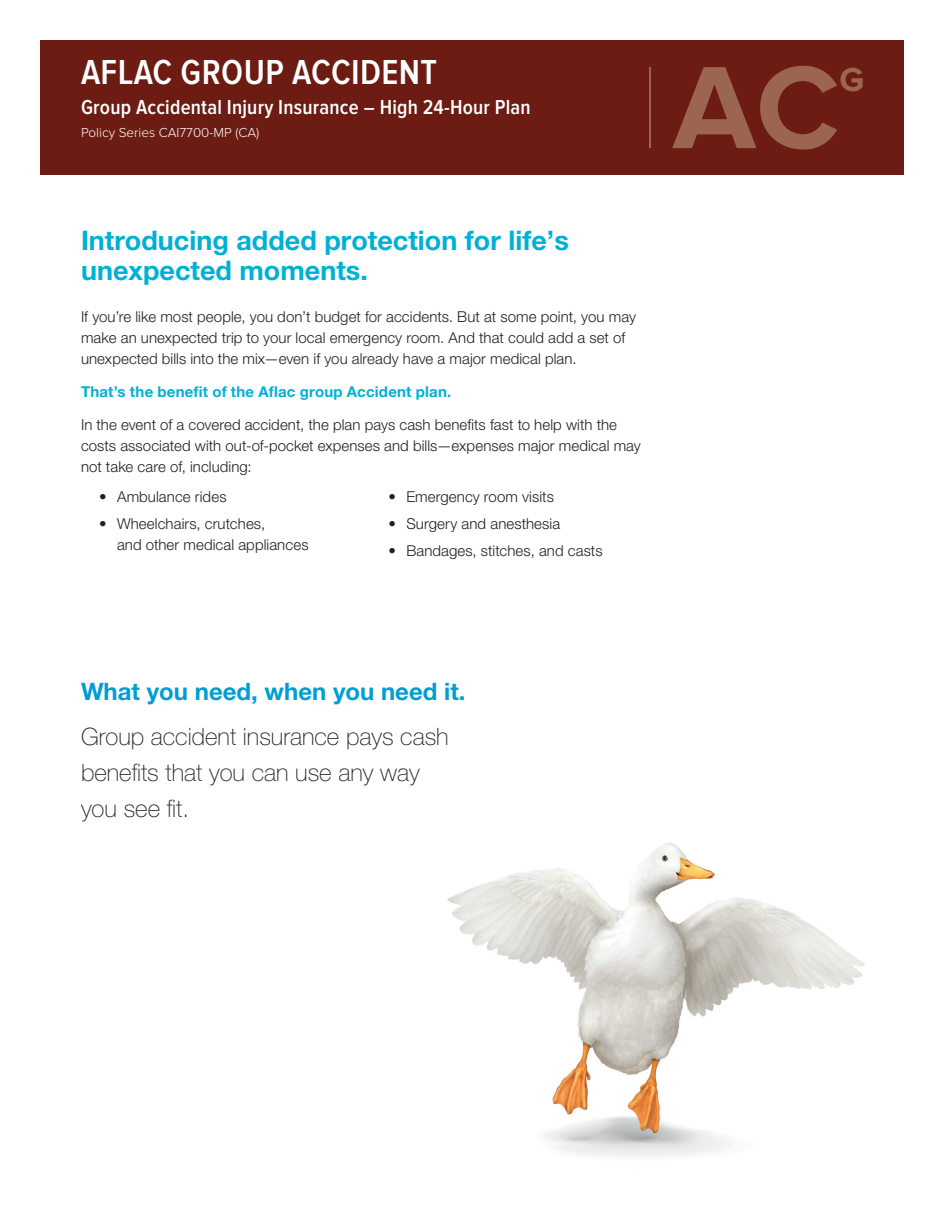
<style>
.page{position:relative;width:945px;height:1215px;background:#fff}
.page>*{position:absolute;margin:0;border:0;box-sizing:border-box;transform-origin:0 0}
.t1{font:700 121.5px "Proxima Nova";color:#9b6551}
.t2{font:600 36px "Proxima Nova Cond";letter-spacing:.01em;color:#fff}
.t3{font:700 34.5px "Proxima Nova";color:#9b6551}
.t4{font:700 27px/30px "Helvetica Neue CELT";color:#00b0d5}
.t5{font:100 24px/36px "Helvetica Neue CELT";color:#231f20}
.t6{font:700 24px "Helvetica Neue CELT";color:#009ed2}
.t7{font:600 21px "Proxima Nova Cond";letter-spacing:.01em;color:#fff}
.t8{font:300 15px/21px "Helvetica Neue CELT";letter-spacing:.005em;color:#231f20}
.t9{font:700 15px "Helvetica Neue CELT";letter-spacing:.015em;color:#00b0d5}
.t10{font:300 13.5px "Proxima Nova";color:#fff}
</style>
<div class="page">
<div style="left:40px;top:40px;width:864px;height:136px;background:#6c1c12"></div>
<img style="left:447px;top:843px;width:418px;height:314px">
<hr style="left:649px;top:68px;width:1px;height:80px;background:#9b6551">
<h2 class="t2" style="left:81px;top:52px;width:358px">AFLAC GROUP ACCIDENT</h2>
<h3 class="t7" style="left:81px;top:96px;width:451px">Group Accidental Injury Insurance – High 24-Hour Plan</h3>
<p class="t10" style="left:81px;top:125px;width:180px">Policy Series CAI7700-MP (CA)</p>
<h1 class="t1" style="left:673px;top:38px;width:168px">AC</h1>
<h3 class="t3" style="left:839px;top:60px;width:26px">G</h3>
<h3 class="t4" style="left:81px;top:226px;width:489px">Introducing added protection for life’s unexpected moments.</h3>
<p class="t8" style="left:81px;top:306px;width:556px">If you’re like most people, you don’t budget for accidents. But at some point, you may make an unexpected trip to your local emergency room. And that could add a set of unexpected bills into the mix—even if you already have a major medical plan.</p>
<p class="t9" style="left:81px;top:382px;width:372px">That’s the benefit of the Aflac group Accident plan.</p>
<p class="t8" style="left:81px;top:414px;width:561px">In the event of a covered accident, the plan pays cash benefits fast to help with the costs associated with out-of-pocket expenses and bills—expenses major medical may not take care of, including:</p>
<p class="t8" style="left:99px;top:487px;width:129px">• Ambulance rides</p>
<p class="t8" style="left:117px;top:514px;width:193px;text-indent:-18px">• Wheelchairs, crutches,<br>and other medical appliances</p>
<p class="t8" style="left:388px;top:487px;width:167px">• Emergency room visits</p>
<p class="t8" style="left:388px;top:514px;width:173px">• Surgery and anesthesia</p>
<p class="t8" style="left:388px;top:541px;width:216px">• Bandages, stitches, and casts</p>
<h3 class="t6" style="left:81px;top:677px;width:386px">What you need, when you need it.</h3>
<h3 class="t5" style="left:81px;top:719px;width:369px">Group accident insurance pays cash benefits that you can use any way you see fit.</h3>
</div>
